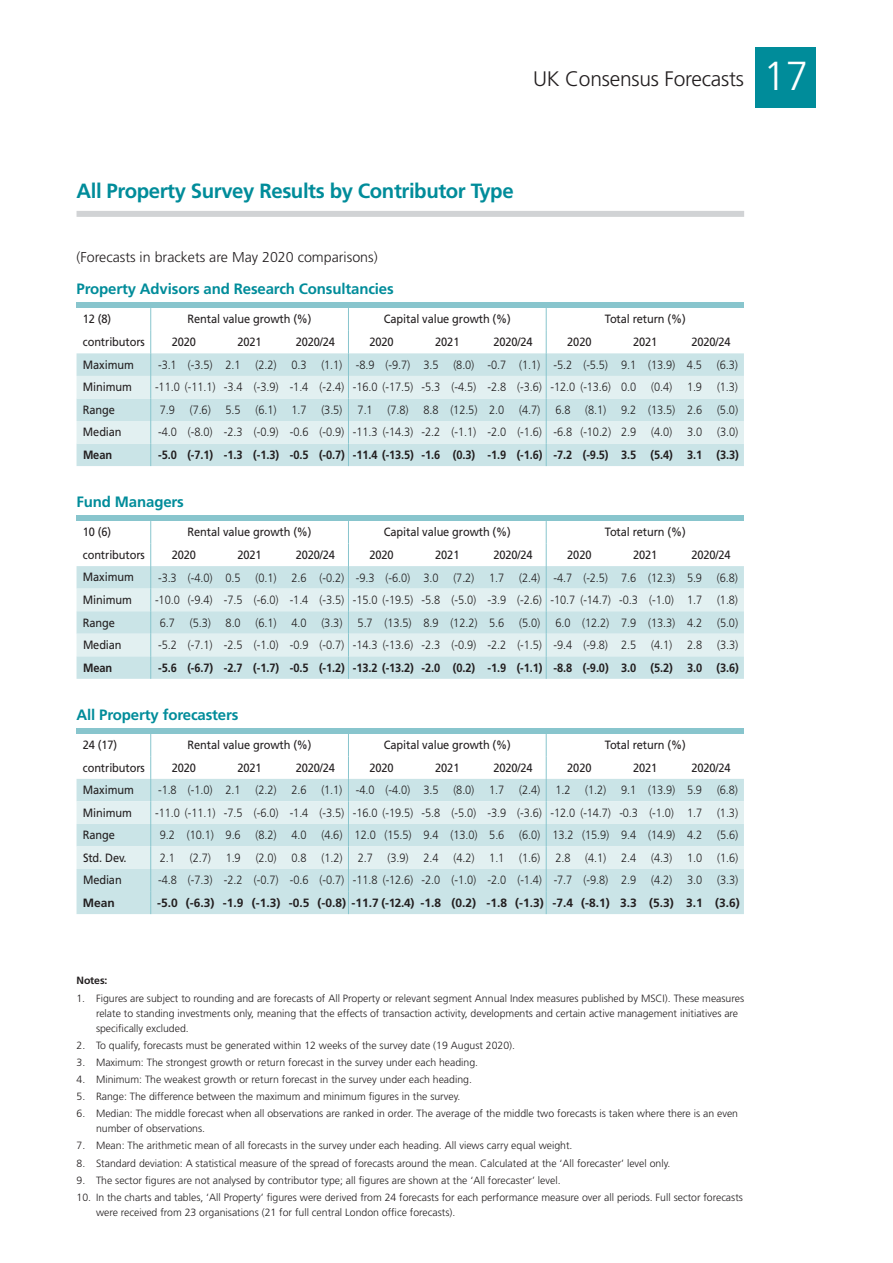
<style>
.page{position:relative;width:893px;height:1263px;background:#fff}
.page>*{position:absolute;margin:0;border:0;box-sizing:border-box;transform-origin:0 0}
.t1{font:300 21px "Frutiger";letter-spacing:-.01em;color:#231f20}
.t2{font:700 20.55px "Frutiger";letter-spacing:-.02em;color:#008c9a}
.t3{font:700 15px "Frutiger";letter-spacing:-.01em;color:#008c9a}
.t4{font:300 14.25px "Frutiger";color:#231f20}
.t5{font:300 12px "Frutiger";letter-spacing:-.01em;color:#231f20;scale:.92 1}
.t6{font:12px "Frutiger";letter-spacing:-.01em;color:#231f20;scale:.92 1}
.t7{font:700 12px "Frutiger";letter-spacing:-.01em;color:#231f20;scale:.92 1}
.t8{font:700 12px "Frutiger";letter-spacing:-.01em;color:#231f20}
.t9{font:300 10.5px/15px "Frutiger";color:#231f20}
.t10{font:700 10.5px "Frutiger";letter-spacing:-.01em;color:#231f20}
.s1{font-size:40.5px;color:#fff}
.s2{font-size:11.85px}
</style>
<div class="page">
<div style="left:755px;top:47px;width:61px;height:61px;background:#008c9a"></div>
<div style="left:77px;top:211px;width:667px;height:6px;background:#d1d3d5"></div>
<div style="left:77px;top:302px;width:667px;height:6px;background:#88c5cd"></div>
<svg style="left:77px;top:308px;width:667px;height:158px"></svg>
<div style="left:77px;top:515px;width:667px;height:6px;background:#88c5cd"></div>
<svg style="left:77px;top:521px;width:667px;height:158px"></svg>
<div style="left:77px;top:728px;width:667px;height:6px;background:#88c5cd"></div>
<div style="left:77px;top:779px;width:667px;height:135px;background:#cae4e7"></div>
<svg style="left:77px;top:801px;width:667px;height:68px;background:#daeced"></svg>
<svg style="left:150px;top:734px;width:1px;height:180px"></svg>
<svg style="left:348px;top:734px;width:1px;height:180px"></svg>
<svg style="left:546px;top:734px;width:1px;height:180px"></svg>
<h1 class="t1" style="left:533px;top:66px;width:277px">UK Consensus Forecasts <span class="s1">17</span></h1>
<h2 class="t2" style="left:77px;top:179px;width:439px">All Property Survey Results by Contributor Type</h2>
<h3 class="t4" style="left:77px;top:249px;width:303px">(Forecasts in brackets are May 2020 comparisons)</h3>
<h3 class="t3" style="left:77px;top:280px;width:319px">Property Advisors and Research Consultancies</h3>
<p class="t6" style="left:83px;top:312px;width:32px">12 (8)</p>
<p class="t6" style="left:188px;top:312px;width:136px">Rental value growth (%)</p>
<p class="t6" style="left:384px;top:312px;width:139px">Capital value growth (%)</p>
<p class="t6" style="left:605px;top:312px;width:89px">Total return (%)</p>
<p class="t6" style="left:83px;top:335px;width:69px">contributors</p>
<p class="t6" style="left:172px;top:335px;width:28px">2020</p>
<p class="t6" style="left:237px;top:335px;width:28px">2021</p>
<p class="t6" style="left:296px;top:335px;width:44px">2020/24</p>
<p class="t6" style="left:370px;top:335px;width:28px">2020</p>
<p class="t6" style="left:435px;top:335px;width:28px">2021</p>
<p class="t6" style="left:493px;top:335px;width:44px">2020/24</p>
<p class="t6" style="left:567px;top:335px;width:28px">2020</p>
<p class="t6" style="left:633px;top:335px;width:28px">2021</p>
<p class="t6" style="left:691px;top:335px;width:44px">2020/24</p>
<p class="t6" style="left:83px;top:357px;width:57px">Maximum</p>
<p class="t5" style="left:158px;top:358px;width:632px">-3.1 (-3.5) 2.1 (2.2) 0.3 (1.1) -8.9 (-9.7) 3.5 (8.0) -0.7 (1.1) -5.2 (-5.5) 9.1 (13.9) 4.5 (6.3)</p>
<p class="t6" style="left:83px;top:380px;width:55px">Minimum</p>
<p class="t5" style="left:155px;top:380px;width:635px">-11.0 (-11.1) -3.4 (-3.9) -1.4 (-2.4) -16.0 (-17.5) -5.3 (-4.5) -2.8 (-3.6) -12.0 (-13.6) 0.0 (0.4) 1.9 (1.3)</p>
<p class="t6" style="left:83px;top:403px;width:36px">Range</p>
<p class="t5" style="left:160px;top:403px;width:200px">7.9 (7.6) 5.5 (6.1) 1.7 (3.5)</p>
<p class="t5" style="left:358px;top:403px;width:200px">7.1 (7.8) 8.8 (12.5) 2.0 (4.7)</p>
<p class="t5" style="left:555px;top:403px;width:200px">6.8 (8.1) 9.2 (13.5) 2.6 (5.0)</p>
<p class="t6" style="left:83px;top:425px;width:44px">Median</p>
<p class="t5" style="left:158px;top:425px;width:632px">-4.0 (-8.0) -2.3 (-0.9) -0.6 (-0.9) -11.3 (-14.3) -2.2 (-1.1) -2.0 (-1.6) -6.8 (-10.2) 2.9 (4.0) 3.0 (3.0)</p>
<p class="t7" style="left:83px;top:448px;width:33px">Mean</p>
<p class="t7" style="left:158px;top:448px;width:632px">-5.0 (-7.1) -1.3 (-1.3) -0.5 (-0.7) -11.4 (-13.5) -1.6 (0.3) -1.9 (-1.6) -7.2 (-9.5) 3.5 (5.4) 3.1 (3.3)</p>
<h3 class="t3" style="left:77px;top:493px;width:109px">Fund Managers</h3>
<p class="t6" style="left:83px;top:525px;width:32px">10 (6)</p>
<p class="t6" style="left:188px;top:525px;width:136px">Rental value growth (%)</p>
<p class="t6" style="left:384px;top:525px;width:139px">Capital value growth (%)</p>
<p class="t6" style="left:605px;top:525px;width:89px">Total return (%)</p>
<p class="t6" style="left:83px;top:548px;width:69px">contributors</p>
<p class="t6" style="left:172px;top:548px;width:28px">2020</p>
<p class="t6" style="left:237px;top:548px;width:28px">2021</p>
<p class="t6" style="left:296px;top:548px;width:44px">2020/24</p>
<p class="t6" style="left:370px;top:548px;width:28px">2020</p>
<p class="t6" style="left:435px;top:548px;width:28px">2021</p>
<p class="t6" style="left:493px;top:548px;width:44px">2020/24</p>
<p class="t6" style="left:567px;top:548px;width:28px">2020</p>
<p class="t6" style="left:633px;top:548px;width:28px">2021</p>
<p class="t6" style="left:691px;top:548px;width:44px">2020/24</p>
<p class="t6" style="left:83px;top:570px;width:57px">Maximum</p>
<p class="t5" style="left:158px;top:571px;width:632px">-3.3 (-4.0) 0.5 (0.1) 2.6 (-0.2) -9.3 (-6.0) 3.0 (7.2) 1.7 (2.4) -4.7 (-2.5) 7.6 (12.3) 5.9 (6.8)</p>
<p class="t6" style="left:83px;top:593px;width:55px">Minimum</p>
<p class="t5" style="left:155px;top:593px;width:635px">-10.0 (-9.4) -7.5 (-6.0) -1.4 (-3.5) -15.0 (-19.5) -5.8 (-5.0) -3.9 (-2.6) -10.7 (-14.7) -0.3 (-1.0) 1.7 (1.8)</p>
<p class="t6" style="left:83px;top:615px;width:36px">Range</p>
<p class="t5" style="left:160px;top:616px;width:200px">6.7 (5.3) 8.0 (6.1) 4.0 (3.3)</p>
<p class="t5" style="left:358px;top:616px;width:200px">5.7 (13.5) 8.9 (12.2) 5.6 (5.0)</p>
<p class="t5" style="left:555px;top:616px;width:200px">6.0 (12.2) 7.9 (13.3) 4.2 (5.0)</p>
<p class="t6" style="left:83px;top:638px;width:44px">Median</p>
<p class="t5" style="left:158px;top:638px;width:632px">-5.2 (-7.1) -2.5 (-1.0) -0.9 (-0.7) -14.3 (-13.6) -2.3 (-0.9) -2.2 (-1.5) -9.4 (-9.8) 2.5 (4.1) 2.8 (3.3)</p>
<p class="t7" style="left:83px;top:660px;width:33px">Mean</p>
<p class="t7" style="left:158px;top:660px;width:632px">-5.6 (-6.7) -2.7 (-1.7) -0.5 (-1.2) -13.2 (-13.2) -2.0 (0.2) -1.9 (-1.1) -8.8 (-9.0) 3.0 (5.2) 3.0 (3.6)</p>
<h3 class="t3" style="left:77px;top:706px;width:163px">All Property forecasters</h3>
<p class="t6" style="left:83px;top:738px;width:39px">24 (17)</p>
<p class="t6" style="left:188px;top:738px;width:136px">Rental value growth (%)</p>
<p class="t6" style="left:384px;top:738px;width:139px">Capital value growth (%)</p>
<p class="t6" style="left:605px;top:738px;width:89px">Total return (%)</p>
<p class="t6" style="left:83px;top:760px;width:69px">contributors</p>
<p class="t6" style="left:172px;top:760px;width:28px">2020</p>
<p class="t6" style="left:237px;top:760px;width:28px">2021</p>
<p class="t6" style="left:296px;top:760px;width:44px">2020/24</p>
<p class="t6" style="left:370px;top:760px;width:28px">2020</p>
<p class="t6" style="left:435px;top:760px;width:28px">2021</p>
<p class="t6" style="left:493px;top:760px;width:44px">2020/24</p>
<p class="t6" style="left:567px;top:760px;width:28px">2020</p>
<p class="t6" style="left:633px;top:760px;width:28px">2021</p>
<p class="t6" style="left:691px;top:760px;width:44px">2020/24</p>
<p class="t6" style="left:83px;top:783px;width:57px">Maximum</p>
<p class="t5" style="left:158px;top:783px;width:417px">-1.8 (-1.0) 2.1 (2.2) 2.6 (1.1) -4.0 (-4.0) 3.5 (8.0) 1.7 (2.4)</p>
<p class="t5" style="left:555px;top:783px;width:200px">1.2 (1.2) 9.1 (13.9) 5.9 (6.8)</p>
<p class="t6" style="left:83px;top:805px;width:55px">Minimum</p>
<p class="t5" style="left:155px;top:806px;width:635px">-11.0 (-11.1) -7.5 (-6.0) -1.4 (-3.5) -16.0 (-19.5) -5.8 (-5.0) -3.9 (-3.6) -12.0 (-14.7) -0.3 (-1.0) 1.7 (1.3)</p>
<p class="t6" style="left:83px;top:828px;width:36px">Range</p>
<p class="t5" style="left:160px;top:828px;width:630px">9.2 (10.1) 9.6 (8.2) 4.0 (4.6) 12.0 (15.5) 9.4 (13.0) 5.6 (6.0) 13.2 (15.9) 9.4 (14.9) 4.2 (5.6)</p>
<p class="t6" style="left:83px;top:850px;width:49px">Std. Dev.</p>
<p class="t5" style="left:160px;top:851px;width:200px">2.1 (2.7) 1.9 (2.0) 0.8 (1.2)</p>
<p class="t5" style="left:358px;top:851px;width:200px">2.7 (3.9) 2.4 (4.2) 1.1 (1.6)</p>
<p class="t5" style="left:555px;top:851px;width:200px">2.8 (4.1) 2.4 (4.3) 1.0 (1.6)</p>
<p class="t6" style="left:83px;top:873px;width:44px">Median</p>
<p class="t5" style="left:158px;top:873px;width:632px">-4.8 (-7.3) -2.2 (-0.7) -0.6 (-0.7) -11.8 (-12.6) -2.0 (-1.0) -2.0 (-1.4) -7.7 (-9.8) 2.9 (4.2) 3.0 (3.3)</p>
<p class="t8" style="left:83px;top:896px;width:34px">Mean</p>
<p class="t8" style="left:157px;top:896px;width:584px">-5.0 (-6.3) -1.9 (-1.3) -0.5 (-0.8) -11.7 <span class="s2">(-12.4)</span> -1.8 (0.2) -1.8 (-1.3) -7.4 (-8.1) 3.3 (5.3) 3.1 (3.6)</p>
<p class="t10" style="left:77px;top:975px;width:32px">Notes:</p>
<p class="t9" style="left:96px;top:990px;width:650px;text-indent:-19px">1. Figures are subject to rounding and are forecasts of All Property or relevant segment Annual Index measures published by MSCI). These measures relate to standing investments only, meaning that the effects of transaction activity, developments and certain active management initiatives are specifically excluded.</p>
<p class="t9" style="left:77px;top:1037px;width:440px">2. To qualify, forecasts must be generated within 12 weeks of the survey date (19 August 2020).</p>
<p class="t9" style="left:77px;top:1055px;width:403px">3. Maximum: The strongest growth or return forecast in the survey under each heading.</p>
<p class="t9" style="left:77px;top:1072px;width:397px">4. Minimum: The weakest growth or return forecast in the survey under each heading.</p>
<p class="t9" style="left:77px;top:1089px;width:385px">5. Range: The difference between the maximum and minimum figures in the survey.</p>
<p class="t9" style="left:96px;top:1106px;width:644px;text-indent:-19px">6. Median: The middle forecast when all observations are ranked in order. The average of the middle two forecasts is taken where there is an even number of observations.</p>
<p class="t9" style="left:77px;top:1138px;width:497px">7. Mean: The arithmetic mean of all forecasts in the survey under each heading. All views carry equal weight.</p>
<p class="t9" style="left:77px;top:1155px;width:595px">8. Standard deviation: A statistical measure of the spread of forecasts around the mean. Calculated at the ‘All forecaster’ level only.</p>
<p class="t9" style="left:77px;top:1172px;width:486px">9. The sector figures are not analysed by contributor type; all figures are shown at the ‘All forecaster’ level.</p>
<p class="t9" style="left:96px;top:1189px;width:648px;text-indent:-19px">10. In the charts and tables, ‘All Property’ figures were derived from 24 forecasts for each performance measure over all periods. Full sector forecasts were received from 23 organisations (21 for full central London office forecasts).</p>
</div>
